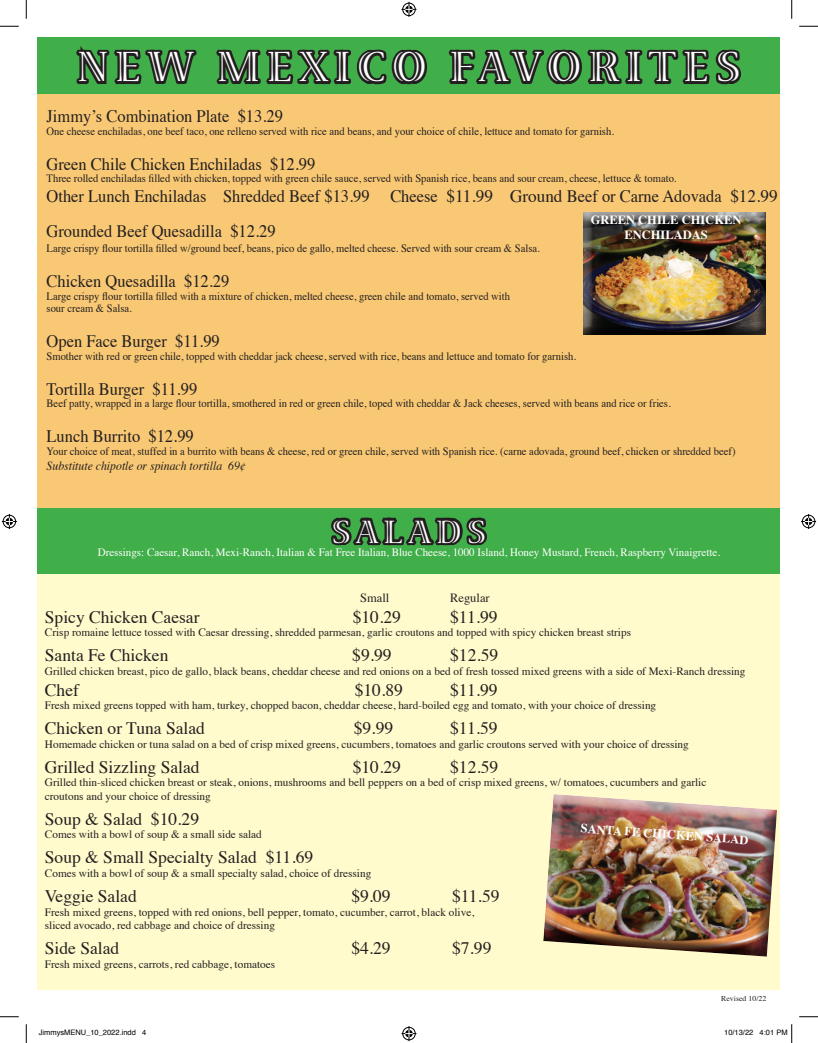
<style>
.page{position:relative;width:818px;height:1043px;background:#fff}
.page>*{position:absolute;margin:0;border:0;box-sizing:border-box;transform-origin:0 0}
.t1{font:42.5px "Viva Std";letter-spacing:.2em;color:#fff}
.t2{font:32.5px "Viva Std";letter-spacing:.2em;color:#fff}
.t3{font:17.5px/35px "Times";color:#231f20;scale:.94 1}
.t4{font:17.5px "Times";color:#231f20}
.t5{font:700 12.5px/15px "Times";color:#fff;text-align:center}
.t6{font:italic 12.5px "Times";color:#231f20;scale:.94 1}
.t7{font:12.5px "Times";color:#231f20}
.t8{font:11.25px/13.5px "Times";color:#231f20}
.t9{font:11.25px/12.5px "Times";color:#231f20;scale:.94 1}
.t10{font:11.25px "Times";color:#fff}
.t11{font:7.5px "Helvetica";color:#000}
.t12{font:7.38px "Times";color:#231f20;scale:1.06 1}
</style>
<div class="page">
<div style="left:38px;top:568px;width:742px;height:421px;background:#fffbcc"></div>
<div style="left:38px;top:74px;width:742px;height:464px;background:#f9c874"></div>
<div style="left:38px;top:38px;width:742px;height:56px;background:#40ae49"></div>
<svg style="left:74px;top:37px;width:122px;height:48px"></svg>
<svg style="left:216px;top:37px;width:44px;height:48px"></svg>
<svg style="left:266px;top:49px;width:161px;height:36px"></svg>
<svg style="left:447px;top:37px;width:296px;height:48px"></svg>
<div style="left:38px;top:508px;width:742px;height:65px;background:#40ae49"></div>
<svg style="left:331px;top:517px;width:156px;height:29px"></svg>
<img style="left:543px;top:794px;width:234px;height:163px">
<div style="left:583px;top:213px;width:182px;height:122px;background:#231f20;opacity:.75"></div>
<svg style="left:0;top:25px;width:19px;height:2px"></svg>
<svg style="left:799px;top:25px;width:19px;height:2px"></svg>
<svg style="left:0;top:1016px;width:19px;height:1px"></svg>
<svg style="left:799px;top:1016px;width:19px;height:1px"></svg>
<svg style="left:25px;top:0;width:2px;height:19px"></svg>
<svg style="left:25px;top:1024px;width:2px;height:18px"></svg>
<svg style="left:791px;top:0;width:1px;height:19px"></svg>
<svg style="left:401px;top:2px;width:15px;height:15px"></svg>
<svg style="left:401px;top:1026px;width:15px;height:15px"></svg>
<svg style="left:2px;top:514px;width:15px;height:15px"></svg>
<svg style="left:801px;top:514px;width:15px;height:15px"></svg>
<svg style="left:791px;top:1024px;width:1px;height:18px"></svg>
<h1 class="t1" style="left:78px;top:45px;width:663px">NEW MEXICO FAVORITES</h1>
<h3 class="t3" style="left:47px;top:97px;width:253px">Jimmy’s Combination Plate $13.29</h3>
<p class="t9" style="left:47px;top:124px;width:605px">One cheese enchiladas, one beef taco, one relleno served with rice and beans, and your choice of chile, lettuce and tomato for garnish.</p>
<h3 class="t3" style="left:47px;top:145px;width:287px">Green Chile Chicken Enchiladas $12.99</h3>
<p class="t9" style="left:47px;top:171px;width:671px">Three rolled enchiladas filled with chicken, topped with green chile sauce, served with Spanish rice, beans and sour cream, cheese, lettuce &amp; tomato.</p>
<h3 class="t3" style="left:47px;top:177px;width:779px">Other Lunch Enchiladas Shredded Beef $13.99 Cheese $11.99 Ground Beef or Carne Adovada $12.99<br>Grounded Beef Quesadilla $12.29</h3>
<p class="t9" style="left:47px;top:241px;width:526px">Large crispy flour tortilla filled w/ground beef, beans, pico de gallo, melted cheese. Served with sour cream &amp; Salsa.</p>
<h3 class="t3" style="left:47px;top:262px;width:196px">Chicken Quesadilla $12.29</h3>
<p class="t9" style="left:47px;top:289px;width:494px">Large crispy flour tortilla filled with a mixture of chicken, melted cheese, green chile and tomato, served with sour cream &amp; Salsa.</p>
<h3 class="t3" style="left:47px;top:322px;width:186px">Open Face Burger $11.99</h3>
<p class="t9" style="left:47px;top:349px;width:564px">Smother with red or green chile, topped with cheddar jack cheese, served with rice, beans and lettuce and tomato for garnish.</p>
<h3 class="t3" style="left:47px;top:370px;width:162px">Tortilla Burger $11.99</h3>
<p class="t9" style="left:47px;top:396px;width:665px">Beef patty, wrapped in a large flour tortilla, smothered in red or green chile, toped with cheddar &amp; Jack cheeses, served with beans and rice or fries.</p>
<h3 class="t3" style="left:47px;top:417px;width:158px">Lunch Burrito $12.99</h3>
<p class="t9" style="left:47px;top:444px;width:734px">Your choice of meat, stuffed in a burrito with beans &amp; cheese, red or green chile, served with Spanish rice. (carne adovada, ground beef, chicken or shredded beef)</p>
<p class="t6" style="left:47px;top:455px;width:213px">Substitute chipotle or spinach tortilla 69¢</p>
<p class="t5" style="left:590px;top:211px;width:152px">GREEN CHILE CHICKEN<br>ENCHILADAS</p>
<h2 class="t2" style="left:332px;top:515px;width:155px">SALADS</h2>
<p class="t10" style="left:98px;top:542px;width:624px">Dressings: Caesar, Ranch, Mexi-Ranch, Italian &amp; Fat Free Italian, Blue Cheese, 1000 Island, Honey Mustard, French, Raspberry Vinaigrette.</p>
<p class="t7" style="left:360px;top:586px;width:31px">Small</p>
<p class="t7" style="left:450px;top:586px;width:41px">Regular</p>
<h3 class="t4" style="left:45px;top:600px;width:156px">Spicy Chicken Caesar</h3>
<h3 class="t4" style="left:353px;top:600px;width:50px">$10.29</h3>
<h3 class="t4" style="left:450px;top:600px;width:49px">$11.99</h3>
<p class="t8" style="left:45px;top:625px;width:587px">Crisp romaine lettuce tossed with Caesar dressing, shredded parmesan, garlic croutons and topped with spicy chicken breast strips</p>
<h3 class="t4" style="left:45px;top:639px;width:125px">Santa Fe Chicken</h3>
<h3 class="t4" style="left:352px;top:639px;width:41px">$9.99</h3>
<h3 class="t4" style="left:450px;top:639px;width:50px">$12.59</h3>
<p class="t8" style="left:45px;top:663px;width:702px">Grilled chicken breast, pico de gallo, black beans, cheddar cheese and red onions on a bed of fresh tossed mixed greens with a side of Mexi-Ranch dressing</p>
<h3 class="t4" style="left:45px;top:673px;width:36px">Chef</h3>
<h3 class="t4" style="left:355px;top:673px;width:50px">$10.89</h3>
<h3 class="t4" style="left:450px;top:673px;width:49px">$11.99</h3>
<p class="t8" style="left:45px;top:698px;width:613px">Fresh mixed greens topped with ham, turkey, chopped bacon, cheddar cheese, hard-boiled egg and tomato, with your choice of dressing</p>
<h3 class="t4" style="left:45px;top:712px;width:161px">Chicken or Tuna Salad</h3>
<h3 class="t4" style="left:354px;top:712px;width:41px">$9.99</h3>
<h3 class="t4" style="left:450px;top:712px;width:49px">$11.59</h3>
<p class="t8" style="left:45px;top:736px;width:645px">Homemade chicken or tuna salad on a bed of crisp mixed greens, cucumbers, tomatoes and garlic croutons served with your choice of dressing</p>
<h3 class="t4" style="left:45px;top:750px;width:156px">Grilled Sizzling Salad</h3>
<h3 class="t4" style="left:353px;top:750px;width:50px">$10.29</h3>
<h3 class="t4" style="left:450px;top:750px;width:50px">$12.59</h3>
<p class="t8" style="left:45px;top:775px;width:663px">Grilled thin-sliced chicken breast or steak, onions, mushrooms and bell peppers on a bed of crisp mixed greens, w/ tomatoes, cucumbers and garlic croutons and your choice of dressing</p>
<h3 class="t4" style="left:45px;top:802px;width:156px">Soup &amp; Salad $10.29</h3>
<p class="t8" style="left:45px;top:827px;width:218px">Comes with a bowl of soup &amp; a small side salad</p>
<h3 class="t4" style="left:45px;top:841px;width:270px">Soup &amp; Small Specialty Salad $11.69</h3>
<p class="t8" style="left:45px;top:865px;width:328px">Comes with a bowl of soup &amp; a small specialty salad, choice of dressing</p>
<h3 class="t4" style="left:45px;top:879px;width:93px">Veggie Salad</h3>
<h3 class="t4" style="left:351px;top:879px;width:41px">$9.09</h3>
<h3 class="t4" style="left:452px;top:879px;width:49px">$11.59</h3>
<p class="t8" style="left:45px;top:904px;width:431px">Fresh mixed greens, topped with red onions, bell pepper, tomato, cucumber, carrot, black olive, sliced avocado, red cabbage and choice of dressing</p>
<h3 class="t4" style="left:45px;top:931px;width:76px">Side Salad</h3>
<h3 class="t4" style="left:351px;top:931px;width:41px">$4.29</h3>
<h3 class="t4" style="left:452px;top:931px;width:41px">$7.99</h3>
<p class="t8" style="left:45px;top:956px;width:232px">Fresh mixed greens, carrots, red cabbage, tomatoes</p>
<p class="t5" style="left:581px;top:819px;width:170px;rotate:4deg">SANTA FE CHICKEN SALAD</p>
<p class="t12" style="left:721px;top:991px;width:44px">Revised 10/22</p>
<p class="t11" style="left:39px;top:1027px;width:109px">JimmysMENU_10_2022.indd 4</p>
<p class="t11" style="left:724px;top:1027px;width:65px">10/13/22 4:01 PM</p>
</div>
